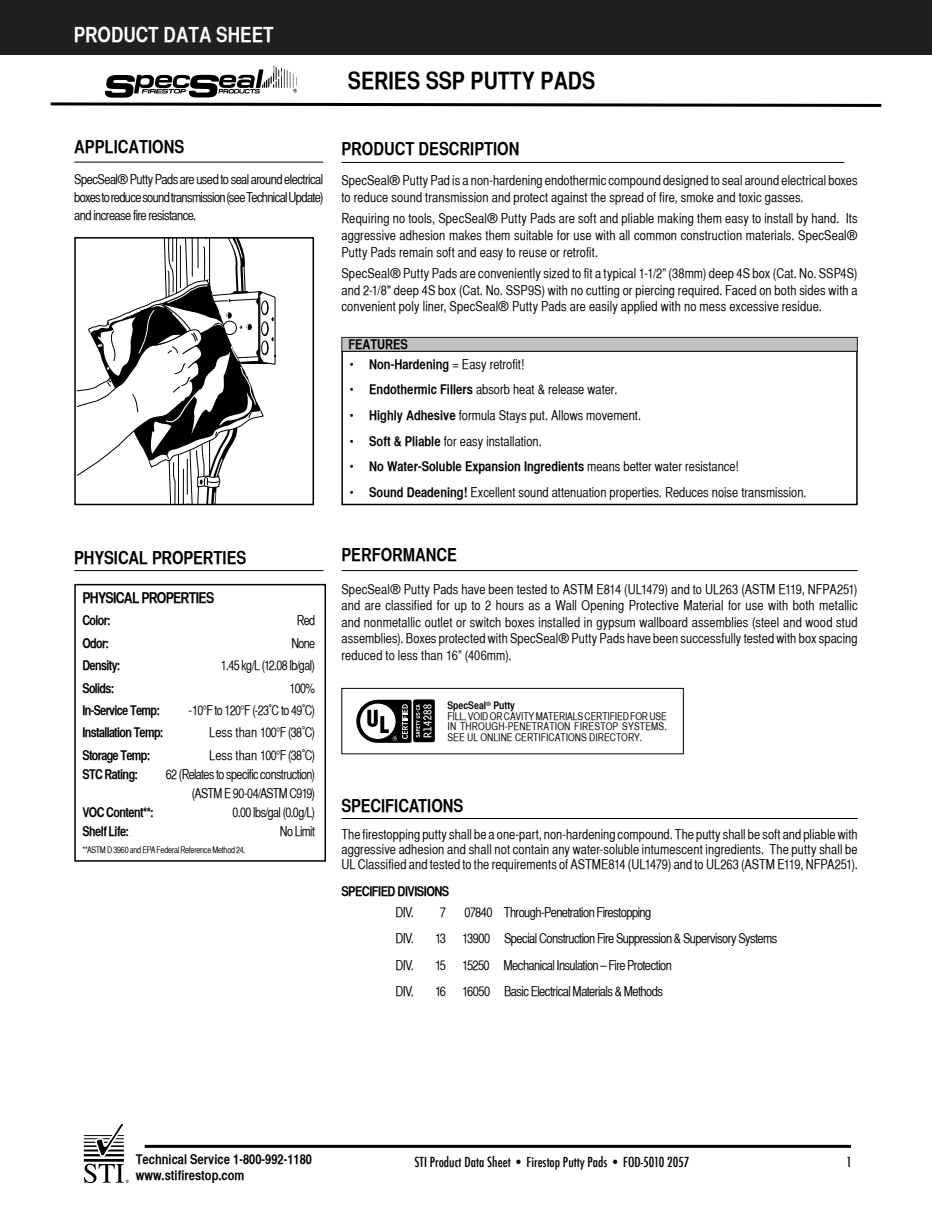
<style>
.page{position:relative;width:932px;height:1209px;background:#fff}
.page>*{position:absolute;margin:0;border:0;box-sizing:border-box;transform-origin:0 0}
.t1{font:24px "Helvetica CY Bold";color:#000}
.t2{font:21px "Helvetica CY Bold";color:#fff}
.t3{font:18px "Helvetica CY Bold";color:#000}
.t4{font:15px "Helvetica CY Bold";letter-spacing:-.05em;color:#000}
.t5{font:13.5px/16.5px "Helvetica CY Plain";color:#000;text-align:justify}
.t6{font:13.5px/19.2px "Helvetica CY Plain";letter-spacing:-.04em;color:#000;text-align:right}
.t7{font:13.5px "Helvetica CY Bold";letter-spacing:-.04em;color:#000}
.t8{font:13.5px "Helvetica CY Bold";color:#000}
.t9{font:13.5px "Helvetica CY Plain";letter-spacing:-.045em;color:#000}
.t10{font:500 condensed 13.5px "Futura";color:#000}
.t11{font:13.5px "Helvetica CY Plain";letter-spacing:-.05em;color:#000}
.t12{font:13.5px "Helvetica CY Plain";letter-spacing:-.035em;color:#000}
.t13{font:500 condensed 13.5px "Futura";color:#000;scale:.95 1}
.t14{font:10.5px/10.5px "Helvetica CY Plain";color:#000;text-align:justify}
.t15{font:10.5px "Helvetica CY Bold";color:#000}
.t16{font:9px "Helvetica CY Plain";letter-spacing:-.03em;color:#000}
.s1{font-family:"Helvetica"}
.s2{font-family:"Helvetica CY Bold"}
.s3{font-family:"Helvetica CY Plain"}
</style>
<div class="page">
<hr style="left:84px;top:1158px;width:40px;height:3px;background:#000">
<hr style="left:84px;top:1153px;width:40px;height:3px;background:#000">
<hr style="left:84px;top:1149px;width:40px;height:2px;background:#000">
<hr style="left:84px;top:1145px;width:40px;height:1px;background:#000">
<hr style="left:84px;top:1141px;width:40px;height:1px;background:#000">
<hr style="left:84px;top:1138px;width:40px;height:1px;background:#000">
<hr style="left:84px;top:1135px;width:40px;height:1px;background:#000">
<svg style="left:95px;top:1124px;width:29px;height:32px"></svg>
<svg style="left:84px;top:1163px;width:45px;height:19px"></svg>
<hr style="left:145px;top:1144px;width:705px;height:3px;background:#000">
<div style="left:341px;top:688px;width:342px;height:66px;border:1px solid #000"></div>
<div style="left:0;top:0;width:932px;height:54px;background:#221f1f"></div>
<hr style="left:341px;top:162px;width:503px;height:1px;background:#000">
<hr style="left:341px;top:570px;width:516px;height:1px;background:#000">
<div style="left:341px;top:350px;width:516px;height:155px;border:2px solid #000"></div>
<div style="left:342px;top:337px;width:515px;height:14px;background:#c0c2c4"></div>
<div style="left:341px;top:337px;width:516px;height:14px;border:1px solid #221f1f"></div>
<hr style="left:74px;top:162px;width:249px;height:1px;background:#000">
<svg style="left:50px;top:66px;width:832px;height:41px"></svg>
<svg style="left:77px;top:240px;width:198px;height:262px"></svg>
<div style="left:74px;top:237px;width:240px;height:268px;border:2px solid #000"></div>
<hr style="left:341px;top:818px;width:516px;height:1px;background:#000">
<div style="left:74px;top:584px;width:252px;height:277px;border:2px solid #000"></div>
<hr style="left:74px;top:570px;width:249px;height:1px;background:#000">
<svg style="left:356px;top:699px;width:79px;height:43px"></svg>
<h2 class="t2" style="left:74px;top:22px;width:201px">PRODUCT DATA SHEET</h2>
<h1 class="t1" style="left:348px;top:66px;width:249px">SERIES SSP PUTTY PADS</h1>
<h3 class="t3" style="left:74px;top:136px;width:111px">APPLICATIONS</h3>
<h3 class="t3" style="left:341px;top:137px;width:179px">PRODUCT DESCRIPTION</h3>
<p class="t5" style="left:74px;top:170px;width:251px;line-height:18px">SpecSeal® Putty Pads are used to seal around electrical boxes to reduce sound transmission (see Technical Update) and increase fire resistance.</p>
<p class="t5" style="left:341px;top:172px;width:517px">SpecSeal® Putty Pad is a non-hardening endothermic compound designed to seal around electrical boxes to reduce sound transmission and protect against the spread of fire, smoke and toxic gasses.</p>
<p class="t5" style="left:341px;top:210px;width:518px">Requiring no tools, SpecSeal® Putty Pads are soft and pliable making them easy to install by hand. Its aggressive adhesion makes them suitable for use with all common construction materials. SpecSeal® Putty Pads remain soft and easy to reuse or retrofit.</p>
<p class="t5" style="left:341px;top:265px;width:518px">SpecSeal® Putty Pads are conveniently sized to fit a typical 1-1/2” (38mm) deep 4S box (Cat. No. SSP4S) and 2-1/8" deep 4S box (Cat. No. SSP9S) with no cutting or piercing required. Faced on both sides with a convenient poly liner, SpecSeal® Putty Pads are easily applied with no mess excessive residue.</p>
<p class="t8" style="left:348px;top:336px;width:61px">FEATURES</p>
<h3 class="t3" style="left:74px;top:546px;width:173px">PHYSICAL PROPERTIES</h3>
<p class="t4" style="left:82px;top:588px;width:133px">PHYSICAL PROPERTIES</p>
<p class="t7" style="left:82px;top:612px;width:30px">Color:</p>
<p class="t5" style="left:297px;top:612px;width:20px">Red</p>
<p class="t7" style="left:82px;top:634px;width:28px">Odor:</p>
<p class="t5" style="left:291px;top:634px;width:25px">None</p>
<p class="t7" style="left:82px;top:657px;width:40px">Density:</p>
<p class="t6" style="left:221px;top:655px;width:96px">1.45 kg/L (12.08 lb/gal)</p>
<p class="t7" style="left:82px;top:679px;width:33px">Solids:</p>
<p class="t5" style="left:290px;top:679px;width:27px">100%</p>
<p class="t7" style="left:82px;top:701px;width:79px">In-Service Temp:</p>
<p class="t11" style="left:188px;top:702px;width:128px">-10°F to 120°F (-23<span class="s1">˚</span>C to 49<span class="s1">˚</span>C)</p>
<p class="t7" style="left:83px;top:724px;width:82px">Installation Temp:</p>
<p class="t5" style="left:209px;top:724px;width:107px">Less than 100°F (38<span class="s1">˚</span>C)</p>
<p class="t7" style="left:83px;top:746px;width:69px">Storage Temp:</p>
<p class="t5" style="left:209px;top:746px;width:107px">Less than 100°F (38<span class="s1">˚</span>C)</p>
<p class="t7" style="left:83px;top:765px;width:57px">STC Rating:</p>
<p class="t6" style="left:166px;top:764px;width:151px">62 (Relates to specific construction) (ASTM E 90-04/ASTM C919)</p>
<p class="t7" style="left:83px;top:804px;width:73px">VOC Content**:</p>
<p class="t12" style="left:232px;top:804px;width:84px">0.00 lbs/gal (0.0g/L)</p>
<p class="t7" style="left:83px;top:823px;width:48px">Shelf Life:</p>
<p class="t5" style="left:280px;top:823px;width:37px">No Limit</p>
<p class="t16" style="left:82px;top:845px;width:164px">**ASTM D 3960 and EPA Federal Reference Method 24.</p>
<p class="t5" style="left:350px;top:355px;width:176px">• <span class="s2">Non-Hardening</span> = Easy retrofit!</p>
<p class="t5" style="left:350px;top:381px;width:269px">• <span class="s2">Endothermic Fillers</span> absorb heat &amp; release water.</p>
<p class="t5" style="left:350px;top:407px;width:293px">• <span class="s2">Highly Adhesive</span> formula Stays put. Allows movement.</p>
<p class="t5" style="left:350px;top:432px;width:193px">• <span class="s2">Soft &amp; Pliable</span> for easy installation.</p>
<p class="t8" style="left:350px;top:458px;width:390px"><span class="s3">•</span> No Water-Soluble Expansion Ingredients <span class="s3">means better water resistance!</span></p>
<p class="t5" style="left:350px;top:484px;width:458px">• <span class="s2">Sound Deadening!</span> Excellent sound attenuation properties. Reduces noise transmission.</p>
<h3 class="t3" style="left:341px;top:544px;width:117px">PERFORMANCE</h3>
<p class="t5" style="left:341px;top:580px;width:517px">SpecSeal® Putty Pads have been tested to ASTM E814 (UL1479) and to UL263 (ASTM E119, NFPA251) and are classified for up to 2 hours as a Wall Opening Protective Material for use with both metallic and nonmetallic outlet or switch boxes installed in gypsum wallboard assemblies (steel and wood stud assemblies). Boxes protected with SpecSeal® Putty Pads have been successfully tested with box spacing reduced to less than 16” (406mm).</p>
<p class="t15" style="left:447px;top:699px;width:69px">SpecSeal<sup>®</sup> Putty</p>
<p class="t14" style="left:447px;top:711px;width:221px">FILL, VOID OR CAVITY MATERIALS CERTIFIED FOR USE IN THROUGH-PENETRATION FIRESTOP SYSTEMS.<br>SEE UL ONLINE CERTIFICATIONS DIRECTORY.</p>
<h3 class="t3" style="left:341px;top:794px;width:124px">SPECIFICATIONS</h3>
<p class="t5" style="left:341px;top:827px;width:518px;line-height:15px">The firestopping putty shall be a one-part, non-hardening compound. The putty shall be soft and pliable with aggressive adhesion and shall not contain any water-soluble intumescent ingredients. The putty shall be UL Classified and tested to the requirements of ASTME814 (UL1479) and to UL263 (ASTM E119, NFPA251).</p>
<p class="t7" style="left:341px;top:882px;width:109px">SPECIFIED DIVISIONS</p>
<p class="t5" style="left:395px;top:903px;width:20px">DIV.</p>
<p class="t5" style="left:440px;top:903px;width:8px">7</p>
<p class="t9" style="left:464px;top:904px;width:188px">07840 Through-Penetration Firestopping</p>
<p class="t5" style="left:395px;top:930px;width:20px">DIV.</p>
<p class="t6" style="left:435px;top:928px;width:344px">13 13900 Special Construction Fire Suppression &amp; Supervisory Systems</p>
<p class="t5" style="left:395px;top:956px;width:20px">DIV.</p>
<p class="t9" style="left:435px;top:957px;width:238px">15 15250 Mechanical Insulation – Fire Protection</p>
<p class="t5" style="left:395px;top:982px;width:20px">DIV.</p>
<p class="t6" style="left:435px;top:981px;width:230px">16 16050 Basic Electrical Materials &amp; Methods</p>
<p class="t8" style="left:136px;top:1150px;width:178px">Technical Service 1-800-992-1180</p>
<p class="t13" style="left:846px;top:1153px;width:7px">1</p>
<p class="t8" style="left:136px;top:1167px;width:110px">www.stifirestop.com</p>
<p class="t10" style="left:414px;top:1153px;width:276px">STI Product Data Sheet • Firestop Putty Pads • FOD-5010 2057</p>
</div>
